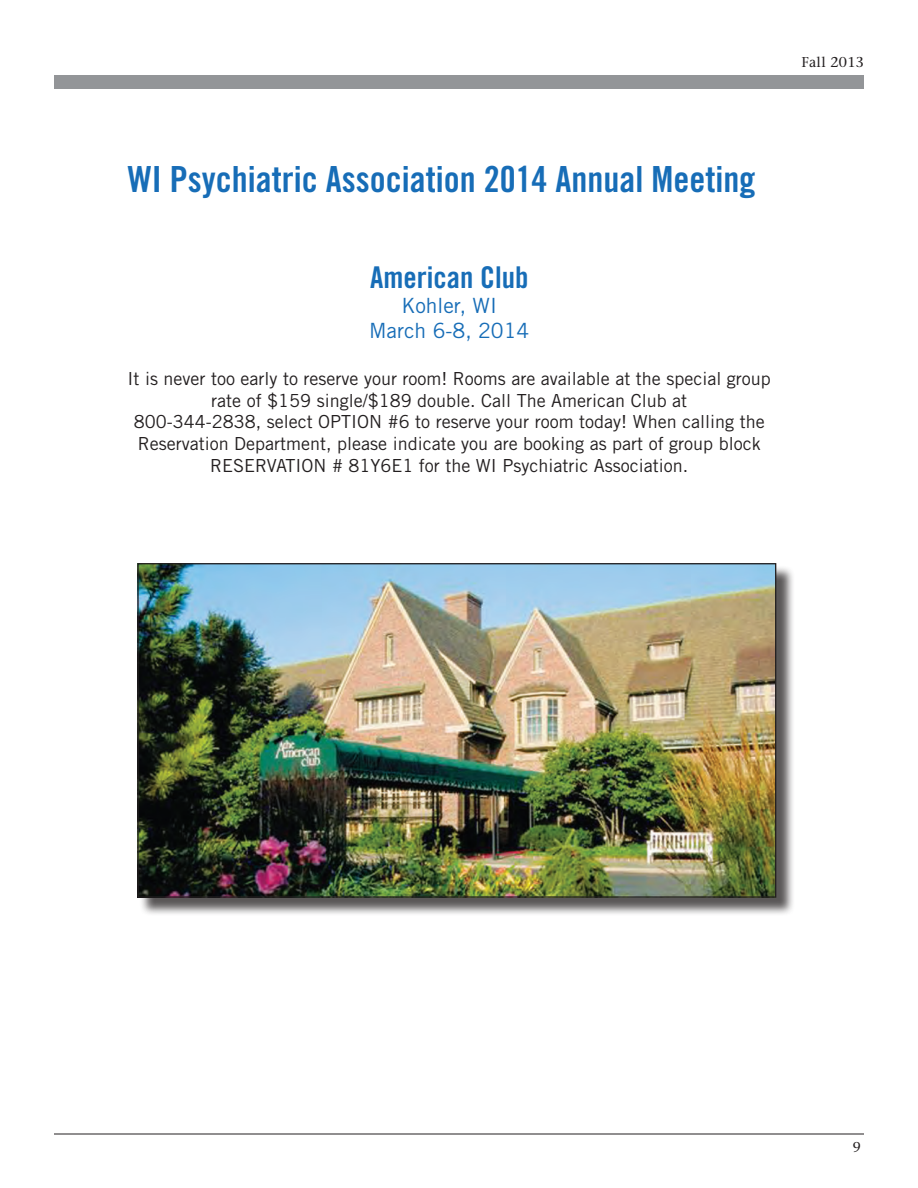
<style>
.page{position:relative;width:918px;height:1188px;background:#fff}
.page>*{position:absolute;margin:0;border:0;box-sizing:border-box;transform-origin:0 0}
.t1{font:36px "Trade Gothic Bold Cond Twenty";color:#176db7}
.t2{font:30px "Trade Gothic Bold Cond Twenty";color:#176db7}
.t3{font:21px "Trade Gothic";color:#176db7}
.t4{font:18px/21.6px "Trade Gothic";color:#231f20;text-align:center}
.t5{font:14.25px "Stone Serif";letter-spacing:.02em;color:#231f20}
</style>
<div class="page">
<div style="left:54px;top:75px;width:810px;height:13px;background:#939598"></div>
<hr style="left:54px;top:1134px;width:810px;height:1px;background:#231f20">
<div style="left:140px;top:565px;width:655px;height:351px;background:#231f20;opacity:.75"></div>
<img style="left:139px;top:565px;width:635px;height:331px">
<p class="t5" style="left:801px;top:53px;width:64px">Fall 2013</p>
<p class="t1" style="left:128px;top:157px;width:629px">WI Psychiatric Association 2014 Annual Meeting</p>
<p class="t2" style="left:370px;top:259px;width:160px">American Club</p>
<p class="t3" style="left:401px;top:293px;width:97px">Kohler, WI</p>
<p class="t3" style="left:369px;top:318px;width:162px">March 6-8, 2014</p>
<p class="t4" style="left:128px;top:368px;width:645px">It is never too early to reserve your room! Rooms are available at the special group rate of $159 single/$189 double. Call The American Club at<br>800-344-2838, select OPTION #6 to reserve your room today! When calling the Reservation Department, please indicate you are booking as part of group block RESERVATION # 81Y6E1 for the WI Psychiatric Association.</p>
<p class="t5" style="left:853px;top:1139px;width:10px">9</p>
</div>
